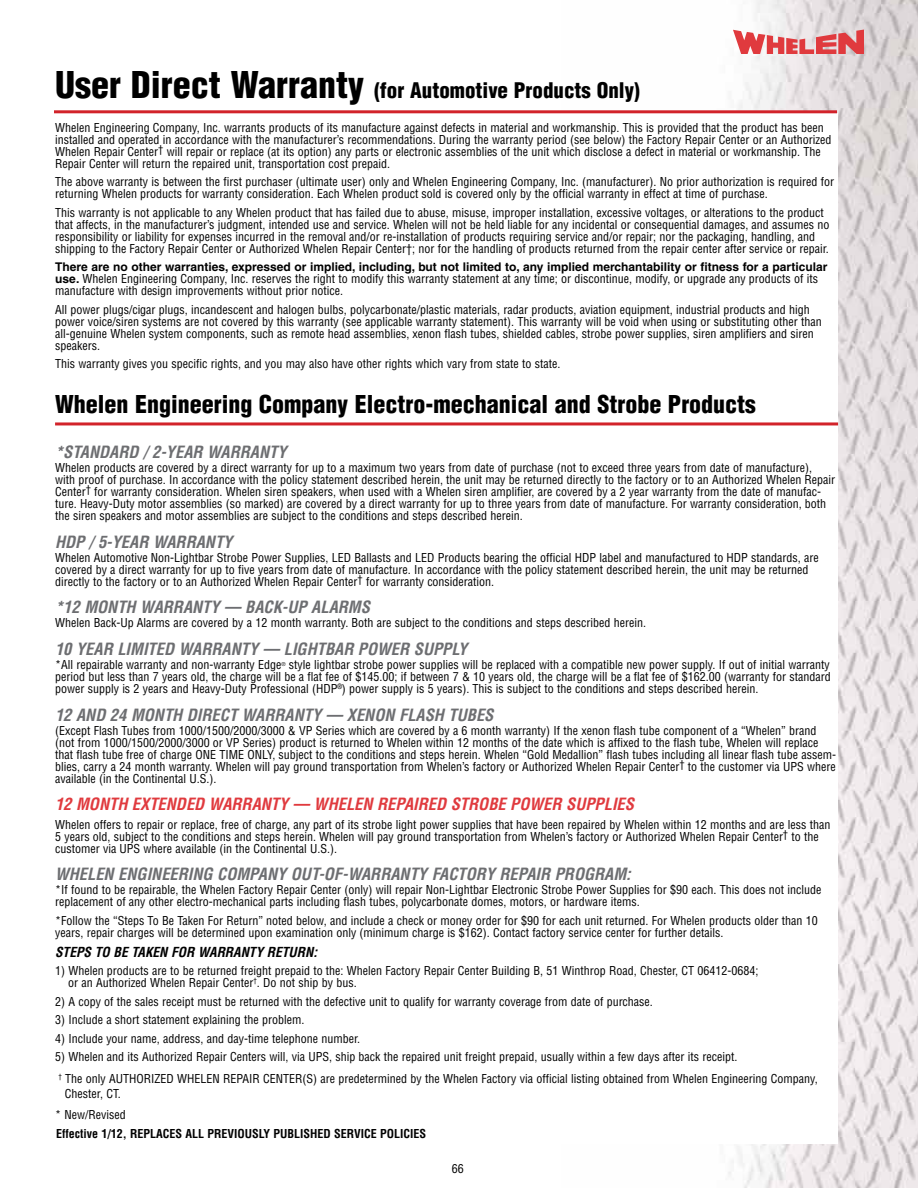
<style>
.page{position:relative;width:918px;height:1188px;background:#fff}
.page>*{position:absolute;margin:0;border:0;box-sizing:border-box;transform-origin:0 0}
.t1{font:900 condensed 24px "Helvetica";color:#000}
.t2{font:900 condensed 21px "Helvetica";color:#000}
.t3{font:italic 700 condensed 16.5px "Helvetica";color:#6d6e71}
.t4{font:italic 700 condensed 16.5px "Helvetica";color:#e03a3e}
.t5{font:italic 700 condensed 13.5px "Helvetica";color:#000}
.t6{font:condensed 12px/12px "Helvetica";color:#000}
.t7{font:700 condensed 12px "Helvetica";color:#000}
.t8{font:condensed 5.25px "Helvetica";color:#000}
.s1{font-size:36px}
.s2{font-weight:700;font-stretch:normal}
</style>
<div class="page">
<img style="left:562px;top:0;width:356px;height:1188px">
<svg style="left:733px;top:30px;width:131px;height:24px;background:#e48588"></svg>
<div style="left:55px;top:114px;width:783px;height:1030px;background:#fff"></div>
<hr style="left:54px;top:110px;width:783px;height:3px;background:#d2232a">
<hr style="left:55px;top:422px;width:783px;height:3px;background:#d2232a">
<h2 class="t2" style="left:55px;top:77px;width:586px"><span class="s1">User Direct Warranty</span> (for Automotive Products Only)</h2>
<p class="t6" style="left:55px;top:121px;width:778px">Whelen Engineering Company, Inc. warrants products of its manufacture against defects in material and workmanship. This is provided that the product has been installed and operated in accordance with the manufacturer’s recommendations. During the warranty period (see below) the Factory Repair Center or an Authorized Whelen Repair Center<sup>†</sup> will repair or replace (at its option) any parts or electronic assemblies of the unit which disclose a defect in material or workmanship. The Repair Center will return the repaired unit, transportation cost prepaid.</p>
<p class="t6" style="left:55px;top:176px;width:781px">The above warranty is between the first purchaser (ultimate user) only and Whelen Engineering Company, Inc. (manufacturer). No prior authorization is required for returning Whelen products for warranty consideration. Each Whelen product sold is covered only by the official warranty in effect at time of purchase.</p>
<p class="t6" style="left:55px;top:206px;width:776px">This warranty is not applicable to any Whelen product that has failed due to abuse, misuse, improper installation, excessive voltages, or alterations to the product that affects, in the manufacturer’s judgment, intended use and service. Whelen will not be held liable for any incidental or consequential damages, and assumes no responsibility or liability for expenses incurred in the removal and/or re-installation of products requiring service and/or repair; nor the packaging, handling, and shipping to the Factory Repair Center or Authorized Whelen Repair Center†; nor for the handling of products returned from the repair center after service or repair.</p>
<p class="t6" style="left:55px;top:261px;width:774px"><span class="s2">There are no other warranties, expressed or implied, including, but not limited to, any implied merchantability or fitness for a particular use.</span> Whelen Engineering Company, Inc. reserves the right to modify this warranty statement at any time; or discontinue, modify, or upgrade any products of its manufacture with design improvements without prior notice.</p>
<p class="t6" style="left:55px;top:303px;width:768px">All power plugs/cigar plugs, incandescent and halogen bulbs, polycarbonate/plastic materials, radar products, aviation equipment, industrial products and high power voice/siren systems are not covered by this warranty (see applicable warranty statement). This warranty will be void when using or substituting other than all-genuine Whelen system components, such as remote head assemblies, xenon flash tubes, shielded cables, strobe power supplies, siren amplifiers and siren speakers.</p>
<p class="t6" style="left:55px;top:358px;width:507px">This warranty gives you specific rights, and you may also have other rights which vary from state to state.</p>
<h1 class="t1" style="left:55px;top:389px;width:702px">Whelen Engineering Company Electro-mechanical and Strobe Products</h1>
<h3 class="t3" style="left:55px;top:442px;width:233px">*STANDARD / 2-YEAR WARRANTY</h3>
<p class="t6" style="left:55px;top:462px;width:782px">Whelen products are covered by a direct warranty for up to a maximum two years from date of purchase (not to exceed three years from date of manufacture),<br>with proof of purchase. In accordance with the policy statement described herein, the unit may be returned directly to the factory or to an Authorized Whelen Repair Center<sup>†</sup> for warranty consideration. Whelen siren speakers, when used with a Whelen siren amplifier, are covered by a 2 year warranty from the date of manufac&shy;ture. Heavy-Duty motor assemblies (so marked) are covered by a direct warranty for up to three years from date of manufacture. For warranty consideration, both the siren speakers and motor assemblies are subject to the conditions and steps described herein.</p>
<h3 class="t3" style="left:55px;top:531px;width:179px">HDP / 5-YEAR WARRANTY</h3>
<p class="t6" style="left:55px;top:551px;width:765px">Whelen Automotive Non-Lightbar Strobe Power Supplies, LED Ballasts and LED Products bearing the official HDP label and manufactured to HDP standards, are covered by a direct warranty for up to five years from date of manufacture. In accordance with the policy statement described herein, the unit may be returned directly to the factory or to an Authorized Whelen Repair Center<sup>†</sup> for warranty consideration.</p>
<h3 class="t3" style="left:55px;top:597px;width:316px">*12 MONTH WARRANTY — BACK-UP ALARMS</h3>
<p class="t6" style="left:55px;top:617px;width:593px">Whelen Back-Up Alarms are covered by a 12 month warranty. Both are subject to the conditions and steps described herein.</p>
<h3 class="t3" style="left:55px;top:639px;width:414px">10 YEAR LIMITED WARRANTY — LIGHTBAR POWER SUPPLY</h3>
<p class="t6" style="left:55px;top:659px;width:228px">*All repairable warranty and non-warranty Edge</p>
<p class="t8" style="left:281px;top:661px;width:6px">®</p>
<p class="t6" style="left:55px;top:659px;width:777px;text-align:justify;text-indent:234px">style lightbar strobe power supplies will be replaced with a compatible new power supply. If out of initial warranty period but less than 7 years old, the charge will be a flat fee of $145.00; if between 7 &amp; 10 years old, the charge will be a flat fee of $162.00 (warranty for standard power supply is 2 years and Heavy-Duty Professional (HDP<sup>®</sup>) power supply is 5 years). This is subject to the conditions and steps described herein.</p>
<h3 class="t3" style="left:55px;top:704px;width:440px">12 AND 24 MONTH DIRECT WARRANTY — XENON FLASH TUBES</h3>
<p class="t6" style="left:55px;top:724px;width:783px">(Except Flash Tubes from 1000/1500/2000/3000 &amp; VP Series which are covered by a 6 month warranty) If the xenon flash tube component of a “Whelen” brand (not from 1000/1500/2000/3000 or VP Series) product is returned to Whelen within 12 months of the date which is affixed to the flash tube, Whelen will replace that flash tube free of charge ONE TIME ONLY, subject to the conditions and steps herein. Whelen “Gold Medallion” flash tubes including all linear flash tube assem&shy;blies, carry a 24 month warranty. Whelen will pay ground transportation from Whelen’s factory or Authorized Whelen Repair Center<sup>†</sup> to the customer via UPS where available (in the Continental U.S.).</p>
<h3 class="t4" style="left:55px;top:794px;width:580px">12 MONTH EXTENDED WARRANTY — WHELEN REPAIRED STROBE POWER SUPPLIES</h3>
<p class="t6" style="left:55px;top:818px;width:777px">Whelen offers to repair or replace, free of charge, any part of its strobe light power supplies that have been repaired by Whelen within 12 months and are less than<br>5 years old, subject to the conditions and steps herein. Whelen will pay ground transportation from Whelen’s factory or Authorized Whelen Repair Center<sup>†</sup> to the customer via UPS where available (in the Continental U.S.).</p>
<h3 class="t3" style="left:55px;top:864px;width:577px">WHELEN ENGINEERING COMPANY OUT-OF-WARRANTY FACTORY REPAIR PROGRAM:</h3>
<p class="t6" style="left:55px;top:884px;width:768px">*If found to be repairable, the Whelen Factory Repair Center (only) will repair Non-Lightbar Electronic Strobe Power Supplies for $90 each. This does not include replacement of any other electro-mechanical parts including flash tubes, polycarbonate domes, motors, or hardware items.</p>
<p class="t6" style="left:55px;top:914px;width:764px">*Follow the “Steps To Be Taken For Return” noted below, and include a check or money order for $90 for each unit returned. For Whelen products older than 10 years, repair charges will be determined upon examination only (minimum charge is $162). Contact factory service center for further details.</p>
<p class="t5" style="left:55px;top:943px;width:264px">STEPS TO BE TAKEN FOR WARRANTY RETURN:</p>
<p class="t6" style="left:68px;top:965px;width:692px;text-indent:-13px">1) Whelen products are to be returned freight prepaid to the: Whelen Factory Repair Center Building B, 51 Winthrop Road, Chester, CT 06412-0684; or an Authorized Whelen Repair Center<sup>†</sup>. Do not ship by bus.</p>
<p class="t6" style="left:55px;top:995px;width:599px">2) A copy of the sales receipt must be returned with the defective unit to qualify for warranty coverage from date of purchase.</p>
<p class="t6" style="left:55px;top:1014px;width:251px">3) Include a short statement explaining the problem.</p>
<p class="t6" style="left:55px;top:1032px;width:307px">4) Include your name, address, and day-time telephone number.</p>
<p class="t6" style="left:55px;top:1046px;width:764px;line-height:21.5px">5) Whelen and its Authorized Repair Centers will, via UPS, ship back the repaired unit freight prepaid, usually within a few days after its receipt.<br><sup>†</sup> The only AUTHORIZED WHELEN REPAIR CENTER(S) are predetermined by the Whelen Factory via official listing obtained from Whelen Engineering Company,</p>
<p class="t6" style="left:55px;top:1082px;width:72px;line-height:21.5px;text-align:center">Chester, CT.<br>* New/Revised</p>
<p class="t7" style="left:56px;top:1126px;width:372px">Effective 1/12, REPLACES ALL PREVIOUSLY PUBLISHED SERVICE POLICIES</p>
<p class="t6" style="left:452px;top:1162px;width:13px">66</p>
</div>
